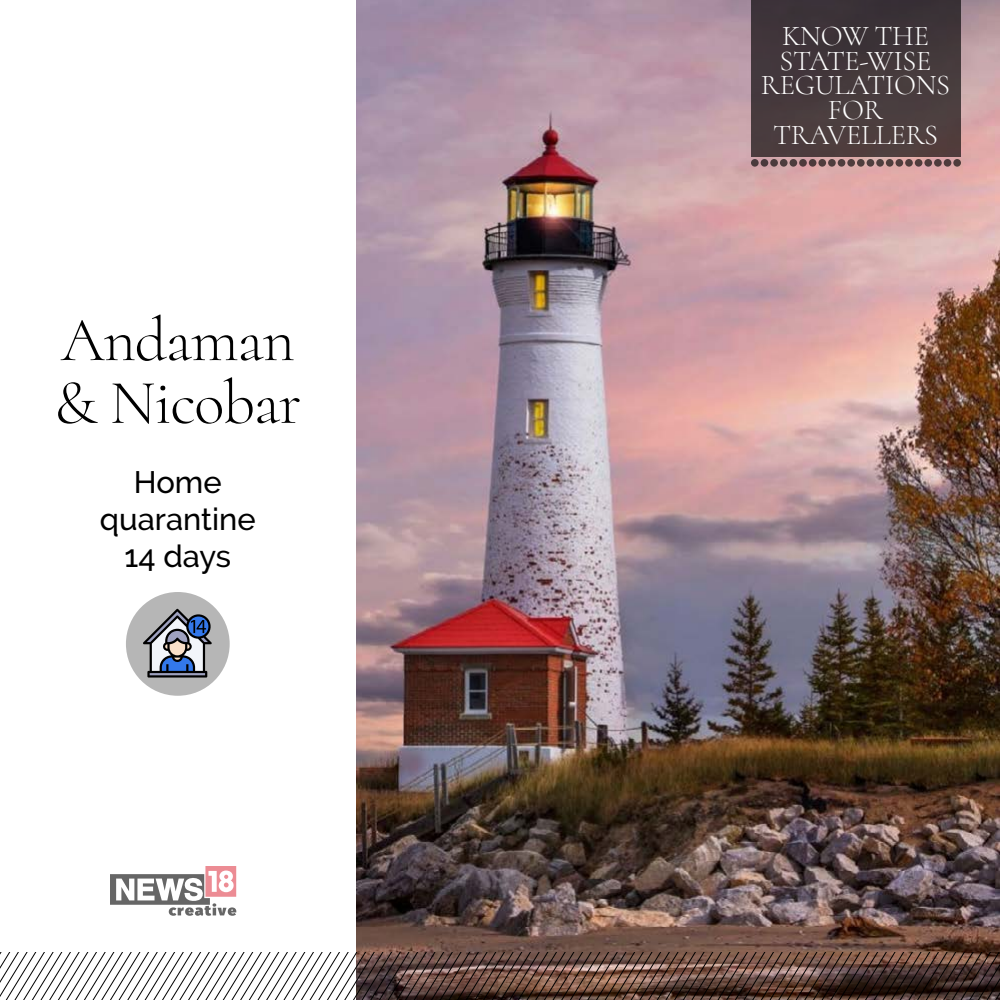
<style>
.page{position:relative;width:1000px;height:1000px;background:#fff}
.page>*{position:absolute;margin:0;border:0;box-sizing:border-box;transform-origin:0 0}
.t1{font:300 62.9px/62.8px "Cormorant";letter-spacing:-.02em;color:#000}
.t2{font:500 30.9px/37.1px "Raleway";color:#000;text-align:center}
.t3{font:300 28.6px/24.8px "Cormorant";letter-spacing:-.01em;color:#fff;text-align:center}
</style>
<div class="page">
<img style="left:356px;top:0;width:644px;height:952px">
<svg style="left:0;top:952px;width:1000px;height:48px"></svg>
<div style="left:126px;top:592px;width:104px;height:104px;background:#b6b6b6;border-radius:50%"></div>
<svg style="left:143px;top:609px;width:69px;height:69px"></svg>
<svg style="left:110px;top:866px;width:126px;height:50px"></svg>
<div style="left:751px;top:0;width:210px;height:157px;background:#44393c"></div>
<svg style="left:751px;top:159px;width:8px;height:8px"></svg>
<div style="left:761px;top:159px;width:7px;height:8px;background:#4a393c;border-radius:50%"></div>
<svg style="left:770px;top:159px;width:8px;height:8px"></svg>
<svg style="left:780px;top:159px;width:8px;height:8px"></svg>
<div style="left:790px;top:159px;width:7px;height:8px;background:#4d3c3d;border-radius:50%"></div>
<svg style="left:799px;top:159px;width:8px;height:8px"></svg>
<div style="left:809px;top:159px;width:7px;height:8px;background:#4e393b;border-radius:50%"></div>
<svg style="left:818px;top:159px;width:8px;height:8px"></svg>
<svg style="left:828px;top:159px;width:8px;height:8px"></svg>
<div style="left:838px;top:159px;width:7px;height:8px;background:#4f3e3e;border-radius:50%"></div>
<svg style="left:847px;top:159px;width:8px;height:8px"></svg>
<svg style="left:857px;top:159px;width:8px;height:8px"></svg>
<div style="left:867px;top:159px;width:7px;height:8px;background:#4f403f;border-radius:50%"></div>
<svg style="left:876px;top:159px;width:8px;height:8px"></svg>
<svg style="left:886px;top:159px;width:8px;height:8px"></svg>
<div style="left:896px;top:159px;width:7px;height:8px;background:#513d3c;border-radius:50%"></div>
<svg style="left:905px;top:159px;width:8px;height:8px"></svg>
<div style="left:915px;top:159px;width:7px;height:8px;background:#513c3d;border-radius:50%"></div>
<svg style="left:924px;top:159px;width:8px;height:8px"></svg>
<svg style="left:934px;top:159px;width:8px;height:8px"></svg>
<div style="left:944px;top:159px;width:7px;height:8px;background:#4f3b3d;border-radius:50%"></div>
<svg style="left:953px;top:159px;width:8px;height:8px"></svg>
<h1 class="t1" style="left:54px;top:309px;width:249px">Andaman &amp; Nicobar</h1>
<p class="t2" style="left:100px;top:464px;width:157px">Home quarantine<br>14 days</p>
<p class="t3" style="left:761px;top:23px;width:191px">KNOW THE<br>STATE-WISE<br>REGULATIONS<br>FOR<br>TRAVELLERS</p>
</div>
